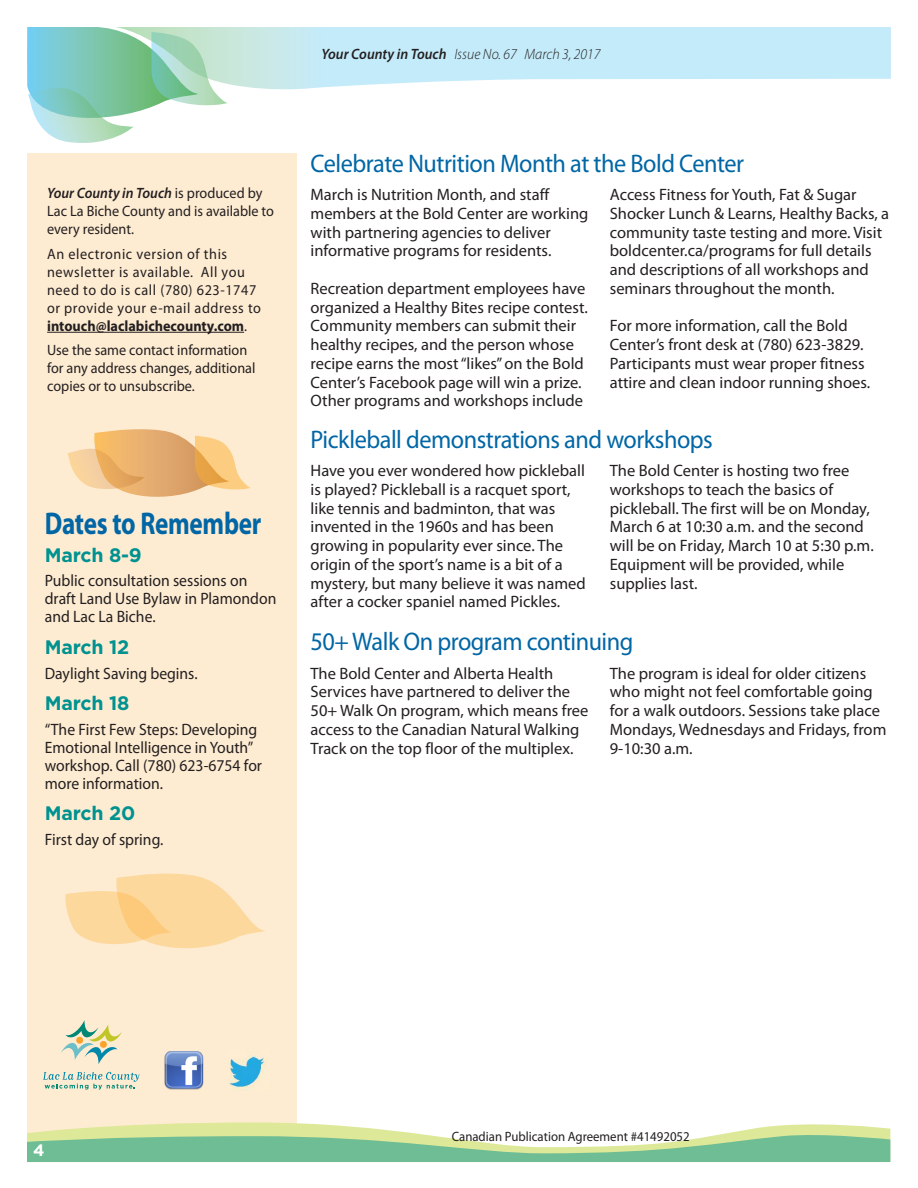
<style>
.page{position:relative;width:918px;height:1188px;background:#fff}
.page>*{position:absolute;margin:0;border:0;box-sizing:border-box;transform-origin:0 0}
.t1{font:700 31.5px "Myriad Pro";letter-spacing:-.01em;color:#0166a5;scale:.8 1}
.MainHead22pt{font:25.5px "Myriad Pro";letter-spacing:-.02em;color:#0166a5;scale:.95 1}
.body{font:700 19.5px "Gotham";letter-spacing:-.01em;color:#009290}
.body-2{font:16.5px/18.8px "Myriad Pro";color:#231f20}
.body-3{font:16.5px/18px "Myriad Pro";color:#231f20;scale:.95 1}
.t2{font:700 16.5px "Gotham";color:#fff}
.body-4{font:15px/18px "Myriad Pro";color:#231f20;scale:.95 1}
.body-5{font:15px/18px "Myriad Pro";letter-spacing:.04em;color:#231f20;scale:.95 1}
.body-6{font:italic 300 15px "Myriad Pro";color:#231f20;scale:.95 1}
.body-7{font:13.5px "Myriad Pro";color:#231f20;scale:.95 1}
.s1{font-weight:600}
.s2{font-weight:600;font-style:italic}
.s3{font-weight:700}
</style>
<div class="page">
<div style="left:27px;top:153px;width:270px;height:1008px;background:#feecd2"></div>
<hr style="left:47px;top:332px;width:197px;height:1px;background:#231f20">
<svg style="left:67px;top:429px;width:184px;height:68px"></svg>
<img style="left:164px;top:1051px;width:40px;height:39px">
<svg style="left:43px;top:1072px;width:96px;height:18px"></svg>
<svg style="left:61px;top:1020px;width:61px;height:44px"></svg>
<svg style="left:65px;top:873px;width:200px;height:76px"></svg>
<svg style="left:228px;top:27px;width:663px;height:63px"></svg>
<svg style="left:27px;top:27px;width:201px;height:116px"></svg>
<svg style="left:27px;top:1122px;width:863px;height:40px"></svg>
<img style="left:229px;top:1050px;width:36px;height:41px">
<p class="body-6" style="left:322px;top:45px;width:295px"><span class="s1">Your County in Touch</span> Issue No. 67 March 3, 2017</p>
<p class="body-4" style="left:47px;top:184px;width:240px"><span class="s2">Your County in Touch</span> is produced by<br>Lac La Biche County and is available to every resident.</p>
<p class="body-5" style="left:47px;top:245px;width:227px">An electronic version of this newsletter is available. All you need to do is call (780) 623-1747 or provide your e-mail address to <span class="s3">intouch@laclabichecounty.com</span>.</p>
<p class="body-4" style="left:47px;top:341px;width:221px">Use the same contact information for any address changes, additional copies or to unsubscribe.</p>
<p class="t1" style="left:45px;top:503px;width:272px">Dates to Remember</p>
<p class="body" style="left:45px;top:543px;width:99px">March 8-9</p>
<p class="body-3" style="left:45px;top:571px;width:245px">Public consultation sessions on draft Land Use Bylaw in Plamondon and Lac La Biche.</p>
<p class="body" style="left:45px;top:636px;width:86px">March 12</p>
<p class="body-3" style="left:45px;top:664px;width:162px">Daylight Saving begins.</p>
<p class="body" style="left:45px;top:692px;width:86px">March 18</p>
<p class="body-3" style="left:45px;top:720px;width:230px">“The First Few Steps: Developing<br>Emotional Intelligence in Youth” workshop. Call (780) 623-6754 for more information.</p>
<p class="body" style="left:45px;top:802px;width:92px">March 20</p>
<p class="body-3" style="left:45px;top:830px;width:126px">First day of spring.</p>
<p class="MainHead22pt" style="left:311px;top:147px;width:458px">Celebrate Nutrition Month at the Bold Center</p>
<p class="body-2" style="left:311px;top:185px;width:279px">March is Nutrition Month, and staff members at the Bold Center are working with partnering agencies to deliver informative programs for residents.</p>
<p class="body-2" style="left:311px;top:279px;width:279px">Recreation department employees have organized a Healthy Bites recipe contest.<br>Community members can submit their healthy recipes, and the person whose recipe earns the most “likes” on the Bold Center’s Facebook page will win a prize.<br>Other programs and workshops include</p>
<p class="body-2" style="left:610px;top:185px;width:281px">Access Fitness for Youth, Fat &amp; Sugar Shocker Lunch &amp; Learns, Healthy Backs, a community taste testing and more. Visit boldcenter.ca/programs for full details and descriptions of all workshops and seminars throughout the month.</p>
<p class="body-2" style="left:610px;top:316px;width:262px">For more information, call the Bold Center’s front desk at (780) 623-3829.<br>Participants must wear proper fitness attire and clean indoor running shoes.</p>
<p class="MainHead22pt" style="left:311px;top:423px;width:425px">Pickleball demonstrations and workshops</p>
<p class="body-2" style="left:311px;top:461px;width:277px">Have you ever wondered how pickleball is played? Pickleball is a racquet sport, like tennis and badminton, that was invented in the 1960s and has been growing in popularity ever since. The origin of the sport’s name is a bit of a mystery, but many believe it was named after a cocker spaniel named Pickles.</p>
<p class="body-2" style="left:610px;top:461px;width:266px">The Bold Center is hosting two free workshops to teach the basics of pickleball. The first will be on Monday,<br>March 6 at 10:30 a.m. and the second will be on Friday, March 10 at 5:30 p.m.<br>Equipment will be provided, while supplies last.</p>
<p class="MainHead22pt" style="left:311px;top:626px;width:341px">50+ Walk On program continuing</p>
<p class="body-2" style="left:311px;top:664px;width:279px">The Bold Center and Alberta Health Services have partnered to deliver the 50+ Walk On program, which means free access to the Canadian Natural Walking Track on the top floor of the multiplex.</p>
<p class="body-2" style="left:610px;top:664px;width:278px">The program is ideal for older citizens who might not feel comfortable going for a walk outdoors. Sessions take place Mondays, Wednesdays and Fridays, from 9-10:30 a.m.</p>
<p class="t2" style="left:33px;top:1140px;width:13px">4</p>
<p class="body-7" style="left:452px;top:1129px;width:252px">Canadian Publication Agreement #41492052</p>
</div>
